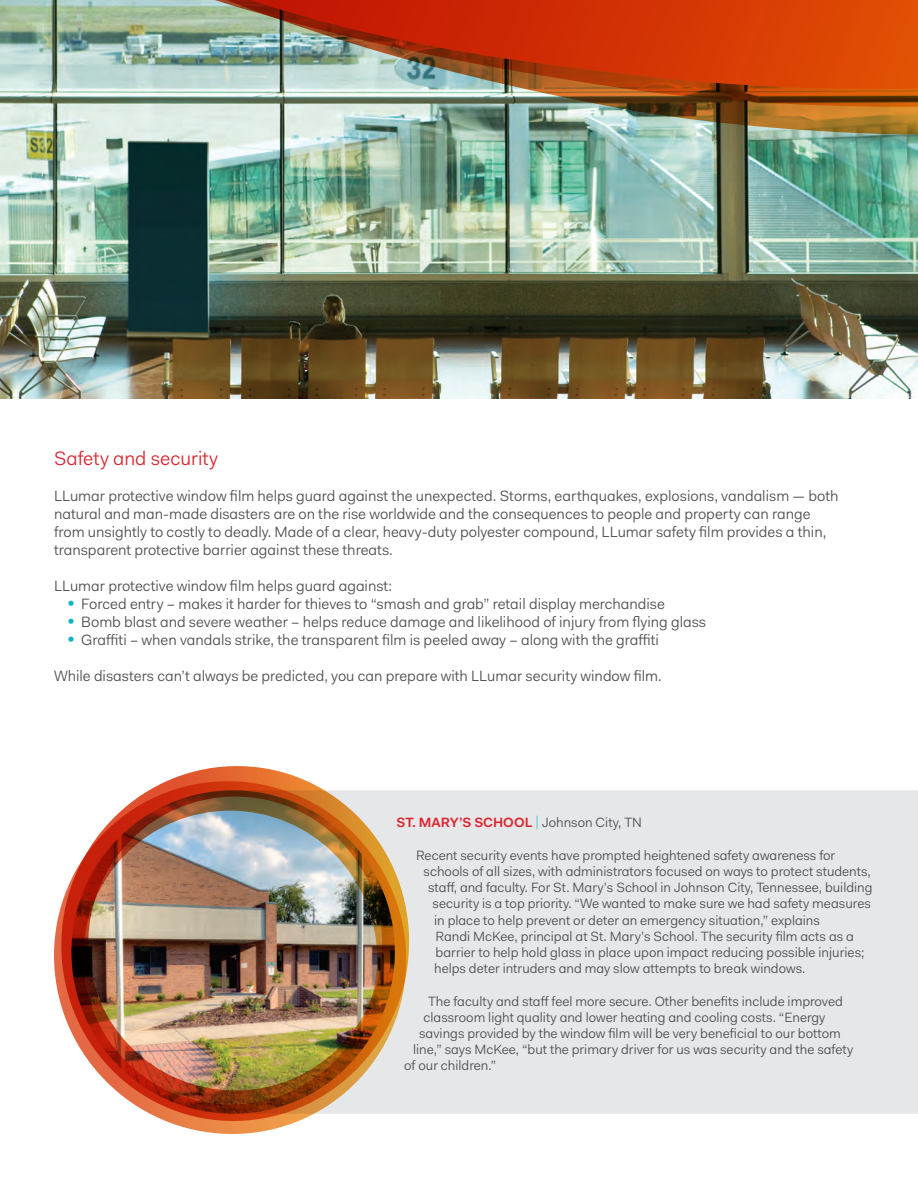
<style>
.page{position:relative;width:918px;height:1188px;background:#fff}
.page>*{position:absolute;margin:0;border:0;box-sizing:border-box;transform-origin:0 0}
.t1{font:19.5px "L Lumar Fakt Pro Blond";color:#da252e}
.t2{font:15px/18px "L Lumar Fakt Pro Blond";color:#4b4c4d}
.t3{font:13.5px "L Lumar Fakt Pro Blond";color:#4b4c4d}
.t4{font:600 13.5px "L Lumar Fakt Pro";color:#da252e}
.s1{color:#0eb3c9}
.s2{font-family:"L Lumar Fakt Pro Blond";font-weight:400;color:#4abccf}
.s3{font-family:"L Lumar Fakt Pro Blond";font-weight:400;color:#4b4c4d}
</style>
<div class="page">
<img style="left:1px;top:0;width:917px;height:399px">
<img style="left:38px;top:0;width:880px;height:164px">
<img style="left:0;top:0;width:1px;height:399px">
<div style="left:426px;top:790px;width:492px;height:324px;background:#e6e7e9"></div>
<img style="left:54px;top:766px;width:372px;height:368px">
<p class="t1" style="left:54px;top:445px;width:166px">Safety and security</p>
<p class="t2" style="left:54px;top:487px;width:786px">LLumar protective window film helps guard against the unexpected. Storms, earthquakes, explosions, vandalism — both natural and man-made disasters are on the rise worldwide and the consequences to people and property can range from unsightly to costly to deadly. Made of a clear, heavy-duty polyester compound, LLumar safety film provides a thin, transparent protective barrier against these threats.</p>
<p class="t2" style="left:54px;top:577px;width:340px">LLumar protective window film helps guard against:</p>
<p class="t2" style="left:68px;top:595px;width:599px"><span class="s1">•</span> Forced entry – makes it harder for thieves to “smash and grab” retail display merchandise</p>
<p class="t2" style="left:68px;top:613px;width:640px"><span class="s1">•</span> Bomb blast and severe weather – helps reduce damage and likelihood of injury from flying glass</p>
<p class="t2" style="left:68px;top:631px;width:593px"><span class="s1">•</span> Graffiti – when vandals strike, the transparent film is peeled away – along with the graffiti</p>
<p class="t2" style="left:54px;top:667px;width:609px">While disasters can’t always be predicted, you can prepare with LLumar security window film.</p>
<p class="t4" style="left:397px;top:814px;width:247px">ST. MARY’S SCHOOL <span class="s2">|</span> <span class="s3">Johnson City, TN</span></p>
<p class="t3" style="left:416px;top:846px;width:421px">Recent security events have prompted heightened safety awareness for</p>
<p class="t3" style="left:424px;top:862px;width:449px">schools of all sizes, with administrators focused on ways to protect students,</p>
<p class="t3" style="left:428px;top:879px;width:446px">staff, and faculty. For St. Mary’s School in Johnson City, Tennessee, building</p>
<p class="t3" style="left:433px;top:895px;width:440px">security is a top priority. “We wanted to make sure we had safety measures</p>
<p class="t3" style="left:434px;top:911px;width:387px">in place to help prevent or deter an emergency situation,” explains</p>
<p class="t3" style="left:436px;top:927px;width:420px">Randi McKee, principal at St. Mary’s School. The security film acts as a</p>
<p class="t3" style="left:436px;top:943px;width:430px">barrier to help hold glass in place upon impact reducing possible injuries;</p>
<p class="t3" style="left:434px;top:960px;width:373px">helps deter intruders and may slow attempts to break windows.</p>
<p class="t3" style="left:428px;top:992px;width:416px">The faculty and staff feel more secure. Other benefits include improved</p>
<p class="t3" style="left:424px;top:1008px;width:403px">classroom light quality and lower heating and cooling costs. “Energy</p>
<p class="t3" style="left:419px;top:1024px;width:423px">savings provided by the window film will be very beneficial to our bottom</p>
<p class="t3" style="left:413px;top:1041px;width:442px">line,” says McKee, “but the primary driver for us was security and the safety</p>
<p class="t3" style="left:404px;top:1057px;width:94px">of our children.”</p>
</div>
